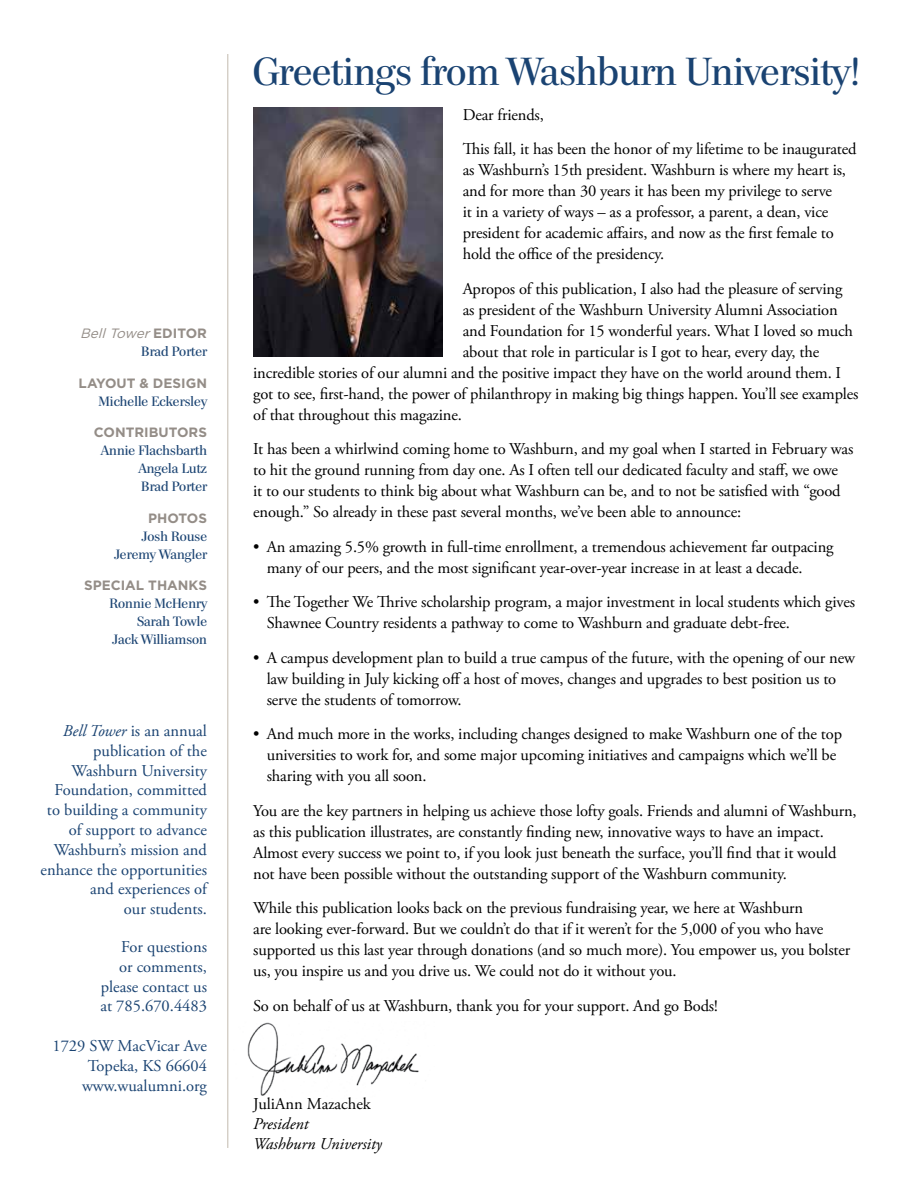
<style>
.page{position:relative;width:918px;height:1188px;background:#fff}
.page>*{position:absolute;margin:0;border:0;box-sizing:border-box;transform-origin:0 0}
.t1{font:39px "Paperback 96";color:#1a4372}
.t2{font:16.5px/21px "Adobe Garamond Pro";letter-spacing:-.01em;color:#000}
.t3{font:16.5px/19.8px "Adobe Garamond Pro";color:#1a4372;text-align:right}
.t4{font:italic 16.5px/19.8px "Adobe Garamond Pro";color:#000}
.t5{font:13.5px/18px "Paperback 96";letter-spacing:.01em;color:#1a4372;text-align:right}
.t6{font:700 13.5px "Gotham";color:#948d87}
.t7{font:italic 13.5px "Gotham";color:#948d87}
.s1{font-weight:700;font-style:normal}
.s2{font-style:italic}
</style>
<div class="page">
<img style="left:254px;top:108px;width:188px;height:248px">
<hr style="left:227px;top:54px;width:1px;height:1094px;background:#c9c2b8">
<img style="left:247px;top:1022px;width:172px;height:74px">
<p class="t7" style="left:80px;top:325px;width:128px">BellTower<span class="s1">E D I T O R</span></p>
<p class="t5" style="left:141px;top:343px;width:67px">Brad Porter</p>
<p class="t6" style="left:79px;top:374px;width:130px">LAYOUT &amp; DESIGN</p>
<p class="t5" style="left:99px;top:392px;width:110px">Michelle Eckersley</p>
<p class="t6" style="left:94px;top:424px;width:115px">CONTRIBUTORS</p>
<p class="t5" style="left:139px;top:442px;width:70px;text-align:justify;text-indent:-38px">Annie Flachsbarth Angela Lutz Brad Porter</p>
<p class="t6" style="left:148px;top:509px;width:60px">PHOTOS</p>
<p class="t5" style="left:115px;top:527px;width:94px">Josh Rouse<br>Jeremy Wangler</p>
<p class="t6" style="left:84px;top:576px;width:124px">SPECIAL THANKS</p>
<p class="t5" style="left:110px;top:595px;width:99px">Ronnie McHenry<br>Sarah Towle<br>Jack Williamson</p>
<p class="t3" style="left:41px;top:722px;width:168px"><span class="s2">Bell Tower</span> is an annual publication of the<br>Washburn University<br>Foundation, committed to building a community of support to advance<br>Washburn’s mission and enhance the opportunities and experiences of<br>our students.</p>
<p class="t3" style="left:100px;top:938px;width:108px">For questions<br>or comments, please contact us at 785.670.4483</p>
<p class="t3" style="left:52px;top:1037px;width:156px">1729 SW MacVicar Ave<br>Topeka, KS 66604 www.wualumni.org</p>
<h1 class="t1" style="left:253px;top:50px;width:608px">Greetings from Washburn University!</h1>
<p class="t2" style="left:463px;top:98px;width:395px;line-height:34.5px">Dear friends,<br>This fall, it has been the honor of my lifetime to be inaugurated</p>
<p class="t2" style="left:463px;top:160px;width:385px">as Washburn’s 15th president. Washburn is where my heart is, and for more than 30 years it has been my privilege to serve<br>it in a variety of ways – as a professor, a parent, a dean, vice president for academic affairs, and now as the first female to hold the office of the presidency.</p>
<p class="t2" style="left:463px;top:279px;width:381px">Apropos of this publication, I also had the pleasure of serving</p>
<p class="t2" style="left:463px;top:300px;width:376px">as president of the Washburn University Alumni Association</p>
<p class="t2" style="left:463px;top:321px;width:392px">and Foundation for 15 wonderful years. What I loved so much</p>
<p class="t2" style="left:463px;top:342px;width:358px">about that role in particular is I got to hear, every day, the</p>
<p class="t2" style="left:253px;top:363px;width:589px">incredible stories of our alumni and the positive impact they have on the world around them. I</p>
<p class="t2" style="left:253px;top:384px;width:607px">got to see, first-hand, the power of philanthropy in making big things happen. You’ll see examples</p>
<p class="t2" style="left:253px;top:405px;width:210px">of that throughout this magazine.</p>
<p class="t2" style="left:253px;top:439px;width:602px">It has been a whirlwind coming home to Washburn, and my goal when I started in February was to hit the ground running from day one. As I often tell our dedicated faculty and staff, we owe<br>it to our students to think big about what Washburn can be, and to not be satisfied with “good enough.” So already in these past several months, we’ve been able to announce:</p>
<p class="t2" style="left:267px;top:537px;width:568px;text-indent:-13px">• An amazing 5.5% growth in full-time enrollment, a tremendous achievement far outpacing many of our peers, and the most significant year-over-year increase in at least a decade.</p>
<p class="t2" style="left:267px;top:592px;width:590px;text-indent:-13px">• The Together We Thrive scholarship program, a major investment in local students which gives<br>Shawnee Country residents a pathway to come to Washburn and graduate debt-free.</p>
<p class="t2" style="left:267px;top:648px;width:590px;text-indent:-13px">• A campus development plan to build a true campus of the future, with the opening of our new law building in July kicking off a host of moves, changes and upgrades to best position us to serve the students of tomorrow.</p>
<p class="t2" style="left:267px;top:724px;width:577px;text-indent:-13px">• And much more in the works, including changes designed to make Washburn one of the top universities to work for, and some major upcoming initiatives and campaigns which we’ll be sharing with you all soon.</p>
<p class="t2" style="left:253px;top:801px;width:605px">You are the key partners in helping us achieve those lofty goals. Friends and alumni of Washburn, as this publication illustrates, are constantly finding new, innovative ways to have an impact.<br>Almost every success we point to, if you look just beneath the surface, you’ll find that it would not have been possible without the outstanding support of the Washburn community.</p>
<p class="t2" style="left:253px;top:898px;width:599px">While this publication looks back on the previous fundraising year, we here at Washburn<br>are looking ever-forward. But we couldn’t do that if it weren’t for the 5,000 of you who have supported us this last year through donations (and so much more). You empower us, you bolster us, you inspire us and you drive us. We could not do it without you.</p>
<p class="t2" style="left:253px;top:996px;width:466px">So on behalf of us at Washburn, thank you for your support. And go Bods!</p>
<p class="t2" style="left:253px;top:1094px;width:119px">JuliAnn Mazachek</p>
<p class="t4" style="left:253px;top:1114px;width:130px">President<br>Washburn University</p>
</div>
